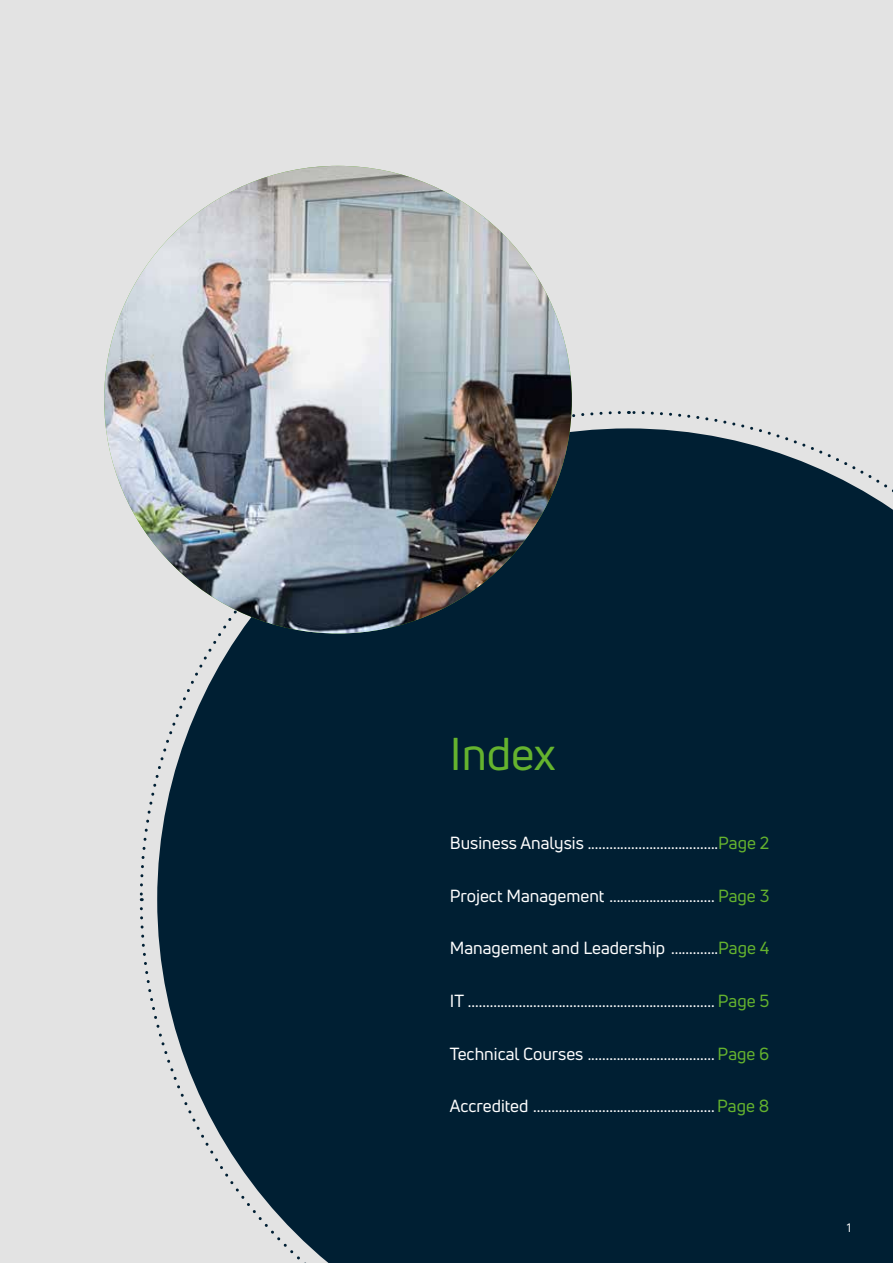
<style>
.page{position:relative;width:893px;height:1263px;background:#e3e3e3}
.page>*{position:absolute;margin:0;border:0;box-sizing:border-box;transform-origin:0 0}
.t1{font:45px "Uni Neue";color:#65b32e}
.t2{font:17.25px "Uni Neue";color:#fff}
.t3{font:12px "Uni Neue";color:#fff}
.s1{color:#65b32e}
</style>
<div class="page">
<div style="left:157px;top:428px;width:736px;height:835px;background:#001f33"></div>
<img style="left:104px;top:166px;width:468px;height:467px;border-radius:234px">
<h1 class="t1" style="left:450px;top:726px;width:107px">Index</h1>
<p class="t2" style="left:450px;top:832px;width:321px">Business Analysis ....................................<span class="s1">Page 2</span></p>
<p class="t2" style="left:450px;top:885px;width:321px">Project Management ............................. <span class="s1">Page 3</span></p>
<p class="t2" style="left:450px;top:937px;width:321px">Management and Leadership .............<span class="s1">Page 4</span></p>
<p class="t2" style="left:450px;top:990px;width:321px">IT .................................................................... <span class="s1">Page 5</span></p>
<p class="t2" style="left:450px;top:1042px;width:321px">Technical Courses ................................... <span class="s1">Page 6</span></p>
<p class="t2" style="left:450px;top:1095px;width:321px">Accredited ..................................................<span class="s1">Page 8</span></p>
<p class="t3" style="left:847px;top:1220px;width:6px">1</p>
</div>
